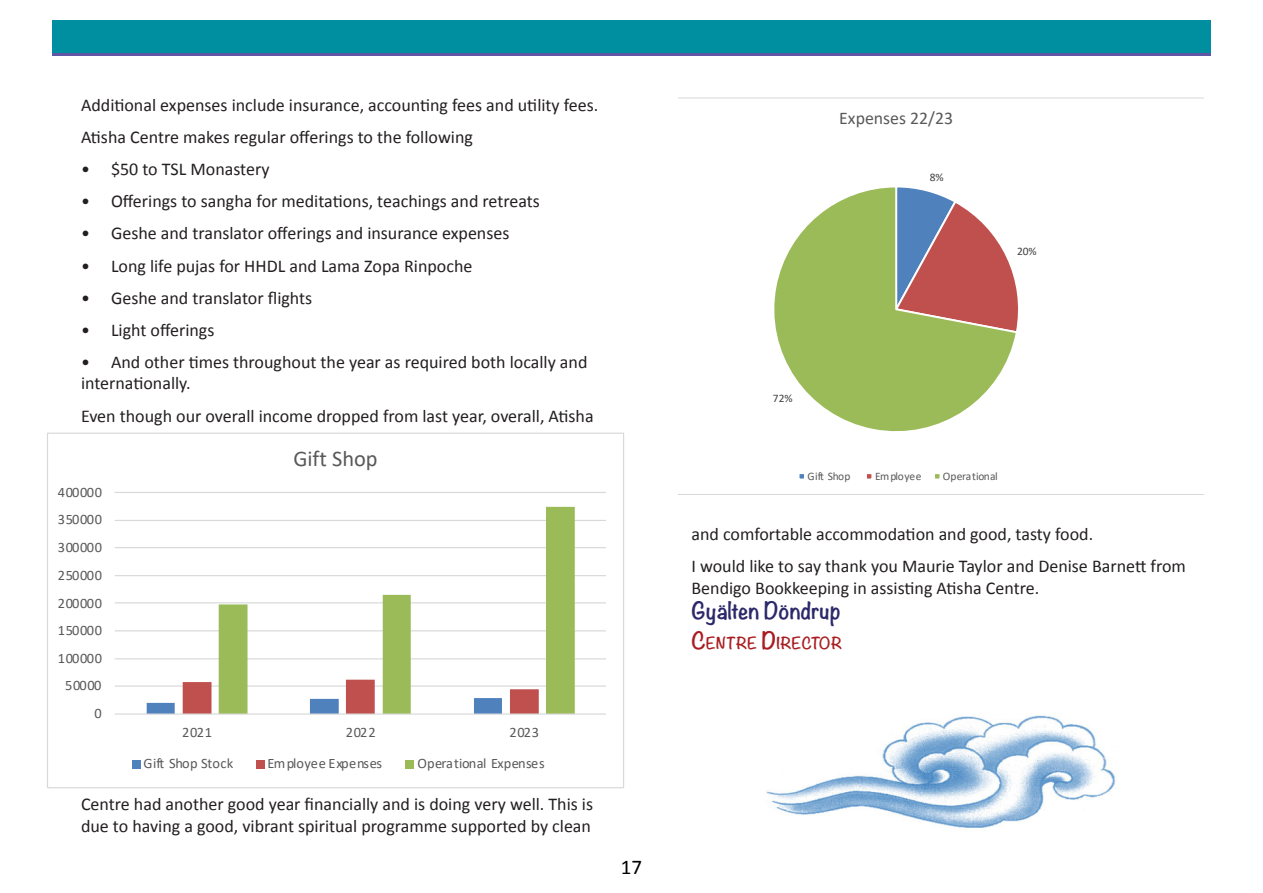
<style>
.page{position:relative;width:1263px;height:893px;background:#fff}
.page>*{position:absolute;margin:0;border:0;box-sizing:border-box;transform-origin:0 0}
.t1{font:22.35px "Calibri";color:#595959}
.Signature{font:700 21px "Noteworthy";color:#2c296b}
.t2{font:21px "Calibri";color:#000}
.t3{font:18px/21.6px "Calibri";color:#231f20}
.t4{font:17.85px "Calibri";color:#595959}
.t5{font:700 14.7px "Noteworthy";color:#a91d21}
.t6{font:14.4px "Calibri";letter-spacing:.03em;color:#595959}
.t7{font:14.4px "Calibri";color:#595959}
.t8{font:14.4px "Calibri";letter-spacing:.01em;color:#595959}
.t9{font:14.4px "Calibri";letter-spacing:-.005em;color:#595959}
.t10{font:11.4px "Calibri";letter-spacing:-.005em;color:#595959}
.t11{font:11.4px "Calibri";color:#404040}
.s1{font-size:21px}
</style>
<div class="page">
<svg style="left:52px;top:52px;width:1158px;height:4px;background:#4765a4"></svg>
<div style="left:52px;top:20px;width:1158px;height:32px;background:#008fa1"></div>
<img style="left:766px;top:715px;width:350px;height:113px">
<hr style="left:115px;top:685px;width:491px;height:2px;background:#d9d9d9">
<hr style="left:115px;top:658px;width:491px;height:1px;background:#d9d9d9">
<hr style="left:115px;top:630px;width:491px;height:1px;background:#d9d9d9">
<hr style="left:115px;top:602px;width:491px;height:1px;background:#d9d9d9">
<hr style="left:115px;top:575px;width:491px;height:1px;background:#d9d9d9">
<hr style="left:115px;top:547px;width:491px;height:1px;background:#d9d9d9">
<hr style="left:115px;top:520px;width:491px;height:1px;background:#d9d9d9">
<hr style="left:115px;top:492px;width:491px;height:1px;background:#d9d9d9">
<svg style="left:147px;top:680px;width:72px;height:33px"></svg>
<svg style="left:219px;top:507px;width:356px;height:206px"></svg>
<hr style="left:115px;top:713px;width:491px;height:2px;background:#d9d9d9">
<div style="left:132px;top:760px;width:8px;height:8px;background:#4f81bd"></div>
<div style="left:256px;top:760px;width:8px;height:8px;background:#c0504d"></div>
<div style="left:406px;top:760px;width:8px;height:8px;background:#9bbb59"></div>
<svg style="left:679px;top:98px;width:524px;height:397px"></svg>
<p class="t3" style="left:81px;top:94px;width:519px">Additional expenses include insurance, accounting fees and utility fees.</p>
<p class="t3" style="left:81px;top:126px;width:393px">Atisha Centre makes regular offerings to the following</p>
<p class="t3" style="left:81px;top:158px;width:190px">• $50 to TSL Monastery</p>
<p class="t3" style="left:81px;top:191px;width:460px">• Offerings to sangha for meditations, teachings and retreats</p>
<p class="t3" style="left:81px;top:223px;width:430px">• Geshe and translator offerings and insurance expenses</p>
<p class="t3" style="left:81px;top:255px;width:393px">• Long life pujas for HHDL and Lama Zopa Rinpoche</p>
<p class="t3" style="left:81px;top:287px;width:233px">• Geshe and translator flights</p>
<p class="t3" style="left:81px;top:319px;width:135px">• Light offerings</p>
<p class="t3" style="left:81px;top:351px;width:508px">• And other times throughout the year as required both locally and internationally.</p>
<p class="t3" style="left:81px;top:405px;width:514px">Even though our overall income dropped from last year, overall, Atisha</p>
<p class="t6" style="left:58px;top:482px;width:46px">400000</p>
<p class="t6" style="left:58px;top:510px;width:46px">350000</p>
<p class="t6" style="left:58px;top:538px;width:46px">300000</p>
<p class="t6" style="left:58px;top:565px;width:46px">250000</p>
<p class="t6" style="left:58px;top:593px;width:46px">200000</p>
<p class="t6" style="left:58px;top:620px;width:46px">150000</p>
<p class="t6" style="left:58px;top:648px;width:46px">100000</p>
<p class="t6" style="left:65px;top:675px;width:38px">50000</p>
<p class="t6" style="left:94px;top:703px;width:9px">0</p>
<p class="t1" style="left:293px;top:443px;width:86px">Gift Shop</p>
<p class="t6" style="left:182px;top:722px;width:31px">2021</p>
<p class="t6" style="left:346px;top:722px;width:31px">2022</p>
<p class="t6" style="left:510px;top:722px;width:31px">2023</p>
<p class="t9" style="left:144px;top:754px;width:91px">Gift Shop Stock</p>
<p class="t8" style="left:268px;top:754px;width:116px">Employee Expenses</p>
<p class="t7" style="left:417px;top:754px;width:129px">Operational Expenses</p>
<p class="t3" style="left:81px;top:794px;width:514px">Centre had another good year financially and is doing very well. This is due to having a good, vibrant spiritual programme supported by clean</p>
<p class="t2" style="left:621px;top:854px;width:23px">17</p>
<p class="t4" style="left:839px;top:106px;width:115px">Expenses 22/23</p>
<p class="t11" style="left:930px;top:170px;width:15px">8%</p>
<p class="t11" style="left:1017px;top:243px;width:21px">20%</p>
<p class="t11" style="left:773px;top:390px;width:21px">72%</p>
<p class="t10" style="left:807px;top:468px;width:44px">Gift Shop</p>
<p class="t10" style="left:875px;top:468px;width:48px">Employee</p>
<p class="t10" style="left:943px;top:468px;width:56px">Operational</p>
<p class="t3" style="left:691px;top:524px;width:403px">and comfortable accommodation and good, tasty food.</p>
<p class="t3" style="left:691px;top:556px;width:496px">I would like to say thank you Maurie Taylor and Denise Barnett from<br>Bendigo Bookkeeping in assisting Atisha Centre.</p>
<p class="Signature" style="left:691px;top:592px;width:151px">Gyälten Döndrup</p>
<p class="t5" style="left:691px;top:630px;width:153px"><span class="s1">C</span>ENTRE <span class="s1">D</span>IRECTOR</p>
</div>
